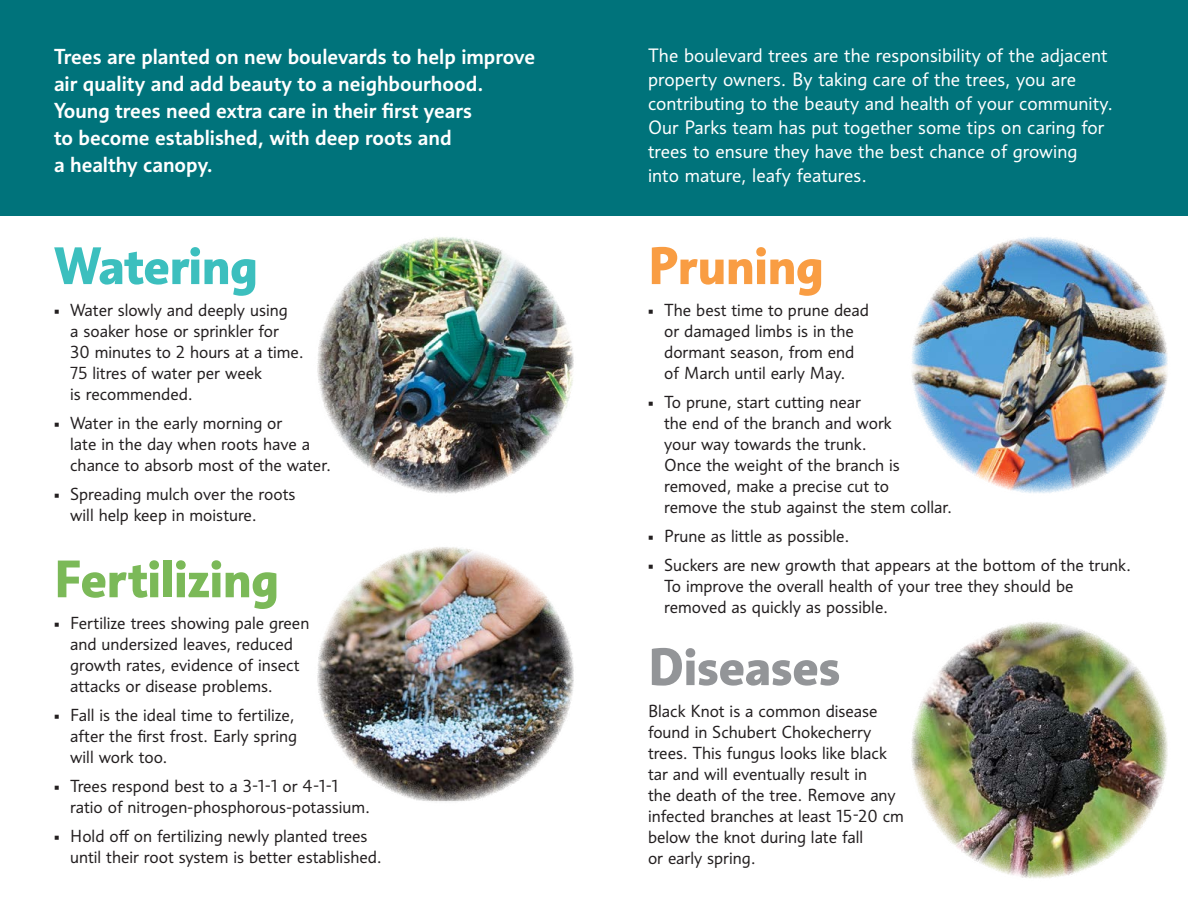
<style>
.page{position:relative;width:1188px;height:918px;background:#fff}
.page>*{position:absolute;margin:0;border:0;box-sizing:border-box;transform-origin:0 0}
.t1{font:700 51px "Informa Pro";letter-spacing:-.01em;color:#7bb958}
.t2{font:700 51px "Informa Pro";letter-spacing:-.01em;color:#3cbfbe}
.t3{font:700 51px "Informa Pro";letter-spacing:-.01em;color:#939598}
.t4{font:700 51px "Informa Pro";letter-spacing:-.01em;color:#f99d43}
.t5{font:500 21px/27px "Informa Pro";color:#fff}
.t6{font:18.75px/24px "Informa Pro";letter-spacing:.005em;color:#fff}
.t7{font:16.8px/21px "Informa Pro";color:#231f20}
.s1{font-family:"Pelago";font-weight:500}
</style>
<div class="page">
<div style="left:0;top:0;width:1188px;height:216px;background:#00737b"></div>
<img style="left:317px;top:237px;width:257px;height:257px">
<img style="left:317px;top:547px;width:257px;height:254px">
<img style="left:911px;top:237px;width:257px;height:256px">
<img style="left:908px;top:619px;width:263px;height:263px;border-radius:132px">
<p class="t5" style="left:54px;top:43px;width:483px">Trees are planted on new boulevards to help improve air quality and add beauty to a neighbourhood.<br>Young trees need extra care in their first years<br>to become established, with deep roots and<br>a healthy canopy.</p>
<h1 class="t2" style="left:54px;top:235px;width:205px">Watering</h1>
<p class="t7" style="left:70px;top:299px;width:235px;text-indent:-16px"><span class="s1">■</span> Water slowly and deeply using<br>a soaker hose or sprinkler for<br>30 minutes to 2 hours at a time.<br>75 litres of water per week<br>is recommended.</p>
<p class="t7" style="left:70px;top:412px;width:262px;text-indent:-16px"><span class="s1">■</span> Water in the early morning or<br>late in the day when roots have a chance to absorb most of the water.</p>
<p class="t7" style="left:70px;top:483px;width:227px;text-indent:-16px"><span class="s1">■</span> Spreading mulch over the roots will help keep in moisture.</p>
<h1 class="t1" style="left:54px;top:548px;width:226px">Fertilizing</h1>
<p class="t7" style="left:70px;top:612px;width:241px;text-indent:-16px"><span class="s1">■</span> Fertilize trees showing pale green and undersized leaves, reduced growth rates, evidence of insect attacks or disease problems.</p>
<p class="t7" style="left:70px;top:705px;width:228px;text-indent:-16px"><span class="s1">■</span> Fall is the ideal time to fertilize, after the first frost. Early spring will work too.</p>
<p class="t7" style="left:70px;top:776px;width:302px;text-indent:-16px"><span class="s1">■</span> Trees respond best to a 3-1-1 or 4-1-1 ratio of nitrogen-phosphorous-potassium.</p>
<p class="t7" style="left:70px;top:826px;width:313px;text-indent:-16px"><span class="s1">■</span> Hold off on fertilizing newly planted trees until their root system is better established.</p>
<p class="t6" style="left:648px;top:44px;width:467px">The boulevard trees are the responsibility of the adjacent property owners. By taking care of the trees, you are contributing to the beauty and health of your community.<br>Our Parks team has put together some tips on caring for trees to ensure they have the best chance of growing into mature, leafy features.</p>
<h1 class="t4" style="left:648px;top:235px;width:177px">Pruning</h1>
<p class="t7" style="left:648px;top:299px;width:223px;text-align:center"><span class="s1">■</span> The best time to prune dead or damaged limbs is in the dormant season, from end<br>of March until early May.</p>
<p class="t7" style="left:664px;top:391px;width:290px;text-indent:-16px"><span class="s1">■</span> To prune, start cutting near<br>the end of the branch and work<br>your way towards the trunk.<br>Once the weight of the branch is removed, make a precise cut to<br>remove the stub against the stem collar.</p>
<p class="t7" style="left:648px;top:525px;width:203px"><span class="s1">■</span> Prune as little as possible.</p>
<p class="t7" style="left:664px;top:555px;width:468px;text-indent:-16px"><span class="s1">■</span> Suckers are new growth that appears at the bottom of the trunk.<br>To improve the overall health of your tree they should be removed as quickly as possible.</p>
<h1 class="t3" style="left:648px;top:636px;width:194px">Diseases</h1>
<p class="t7" style="left:648px;top:700px;width:257px">Black Knot is a common disease found in Schubert Chokecherry trees. This fungus looks like black tar and will eventually result in<br>the death of the tree. Remove any infected branches at least 15-20 cm below the knot during late fall<br>or early spring.</p>
</div>
